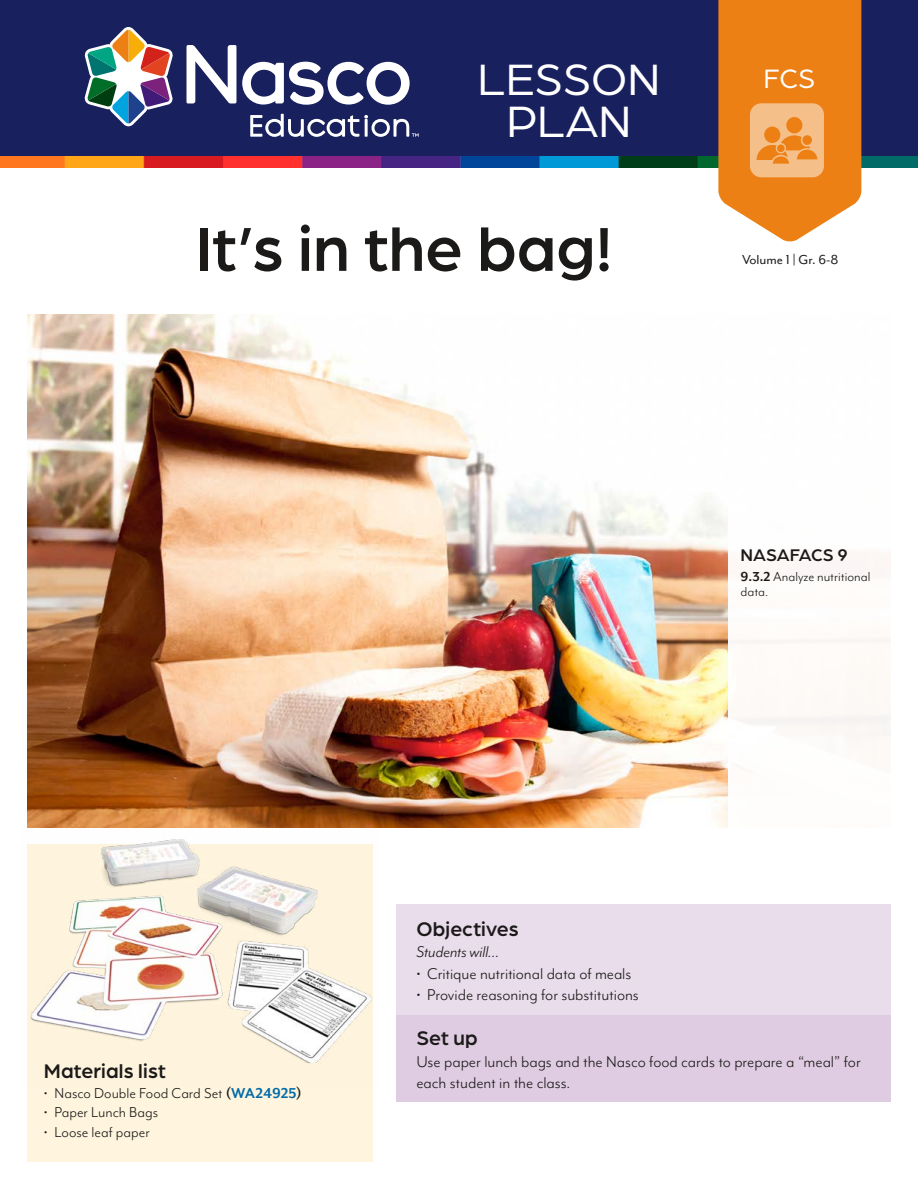
<style>
.page{position:relative;width:918px;height:1188px;background:#fff}
.page>*{position:absolute;margin:0;border:0;box-sizing:border-box;transform-origin:0 0}
.t1{font:500 66px "Arboria";color:#1b1a19}
.t2{font:46.8px/42.8px "Arboria";color:#fff;text-align:center}
.t3{font:28.35px "Arboria";color:#fff}
.t4{font:500 21px "Arboria";letter-spacing:.005em;color:#1b1a19}
.t5{font:18px/21.6px "Mr Eaves Mod OT";letter-spacing:-.005em;color:#1b1a19}
.t6{font:italic 18px "Mr Eaves Mod OT";color:#1b1a19}
.t7{font:500 18px "Arboria";color:#1b1a19}
.t8{font:16.5px "Mr Eaves Mod OT";color:#1b1a19}
.t9{font:15px/15px "Mr Eaves Mod OT";color:#1b1a19}
.t10{font:15px "Mr Eaves Mod OT";color:#1b1a19}
.s1{font-weight:700}
.s2{font-weight:700;color:#006ba7}
</style>
<div class="page">
<div style="left:396px;top:1015px;width:495px;height:87px;background:#e0cce2"></div>
<div style="left:27px;top:844px;width:346px;height:318px;background:#fff5de"></div>
<img style="left:30px;top:839px;width:342px;height:225px">
<img style="left:27px;top:314px;width:701px;height:514px">
<img style="left:0;top:156px;width:918px;height:11px">
<div style="left:0;top:0;width:918px;height:156px;background:#18205d"></div>
<svg style="left:187px;top:45px;width:49px;height:58px"></svg>
<svg style="left:242px;top:62px;width:168px;height:43px"></svg>
<svg style="left:250px;top:114px;width:169px;height:23px"></svg>
<svg style="left:85px;top:27px;width:88px;height:99px"></svg>
<div style="left:396px;top:904px;width:495px;height:111px;background:#e9dceb"></div>
<svg style="left:718px;top:0;width:143px;height:242px;background:#ee9136"></svg>
<h2 class="t2" style="left:477px;top:56px;width:184px">LESSON<br>PLAN</h2>
<h1 class="t1" style="left:195px;top:204px;width:419px">It’s in the bag!</h1>
<h3 class="t3" style="left:764px;top:60px;width:53px">FCS</h3>
<p class="t10" style="left:742px;top:251px;width:98px">Volume 1 | Gr. 6-8</p>
<p class="t7" style="left:741px;top:543px;width:109px">NASAFACS 9</p>
<p class="t9" style="left:741px;top:569px;width:132px"><span class="s1">9.3.2</span> Analyze nutritional data.</p>
<p class="t4" style="left:44px;top:1057px;width:124px">Materials list</p>
<p class="t8" style="left:44px;top:1084px;width:259px">• Nasco Double Food Card Set <span class="s1">(</span><span class="s2">WA24925</span><span class="s1">)</span></p>
<p class="t8" style="left:44px;top:1103px;width:116px">• Paper Lunch Bags</p>
<p class="t8" style="left:44px;top:1123px;width:108px">• Loose leaf paper</p>
<p class="t4" style="left:416px;top:914px;width:104px">Objectives</p>
<p class="t6" style="left:416px;top:942px;width:85px">Students will…</p>
<p class="t5" style="left:416px;top:962px;width:216px">• Critique nutritional data of meals</p>
<p class="t5" style="left:416px;top:984px;width:224px">• Provide reasoning for substitutions</p>
<p class="t4" style="left:416px;top:1024px;width:63px">Set up</p>
<p class="t5" style="left:416px;top:1050px;width:446px">Use paper lunch bags and the Nasco food cards to prepare a “meal” for each student in the class.</p>
</div>
